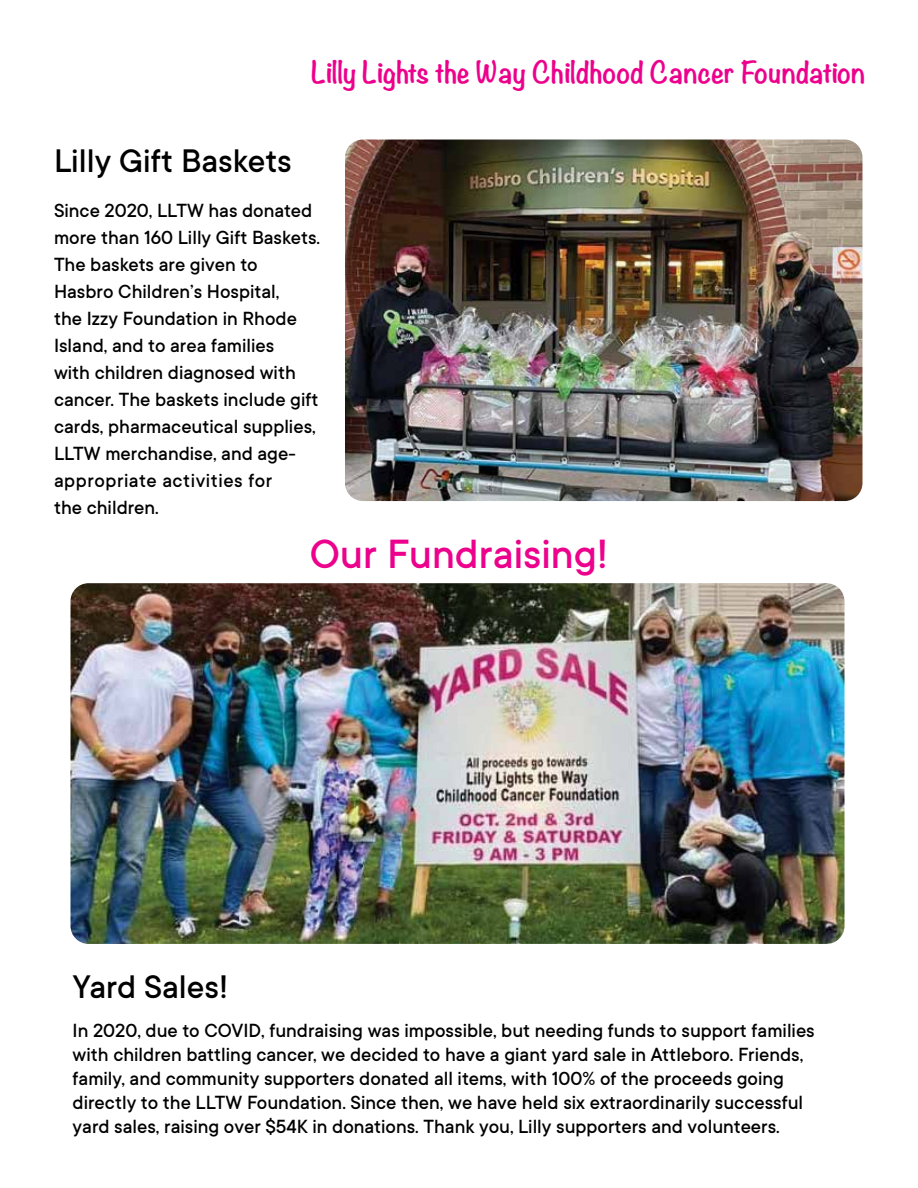
<style>
.page{position:relative;width:918px;height:1188px;background:#fff}
.page>*{position:absolute;margin:0;border:0;box-sizing:border-box;transform-origin:0 0}
.t1{font:500 45px "TT Commons";color:#ec008c}
.t2{font:500 36px "TT Commons";color:#000}
.t3{font:700 27px "Noteworthy";color:#ec008c}
.t4{font:500 21px/27px "TT Commons";color:#000}
</style>
<div class="page">
<img style="left:345px;top:140px;width:517px;height:361px">
<img style="left:70px;top:583px;width:774px;height:361px">
<p class="t3" style="left:311px;top:48px;width:556px">Lilly Lights the Way Childhood Cancer Foundation</p>
<h2 class="t2" style="left:54px;top:139px;width:239px">Lilly Gift Baskets</h2>
<p class="t4" style="left:54px;top:197px;width:268px">Since 2020, LLTW has donated more than 160 Lilly Gift Baskets.<br>The baskets are given to<br>Hasbro Children’s Hospital,<br>the Izzy Foundation in Rhode<br>Island, and to area families<br>with children diagnosed with cancer. The baskets include gift cards, pharmaceutical supplies,<br>LLTW merchandise, and age&shy;appropriate activities for<br>the children.</p>
<h1 class="t1" style="left:310px;top:526px;width:300px">Our Fundraising!</h1>
<h2 class="t2" style="left:73px;top:965px;width:157px">Yard Sales!</h2>
<p class="t4" style="left:73px;top:1018px;width:744px;line-height:24px">In 2020, due to COVID, fundraising was impossible, but needing funds to support families with children battling cancer, we decided to have a giant yard sale in Attleboro. Friends, family, and community supporters donated all items, with 100% of the proceeds going directly to the LLTW Foundation. Since then, we have held six extraordinarily successful yard sales, raising over $54K in donations. Thank you, Lilly supporters and volunteers.</p>
</div>
